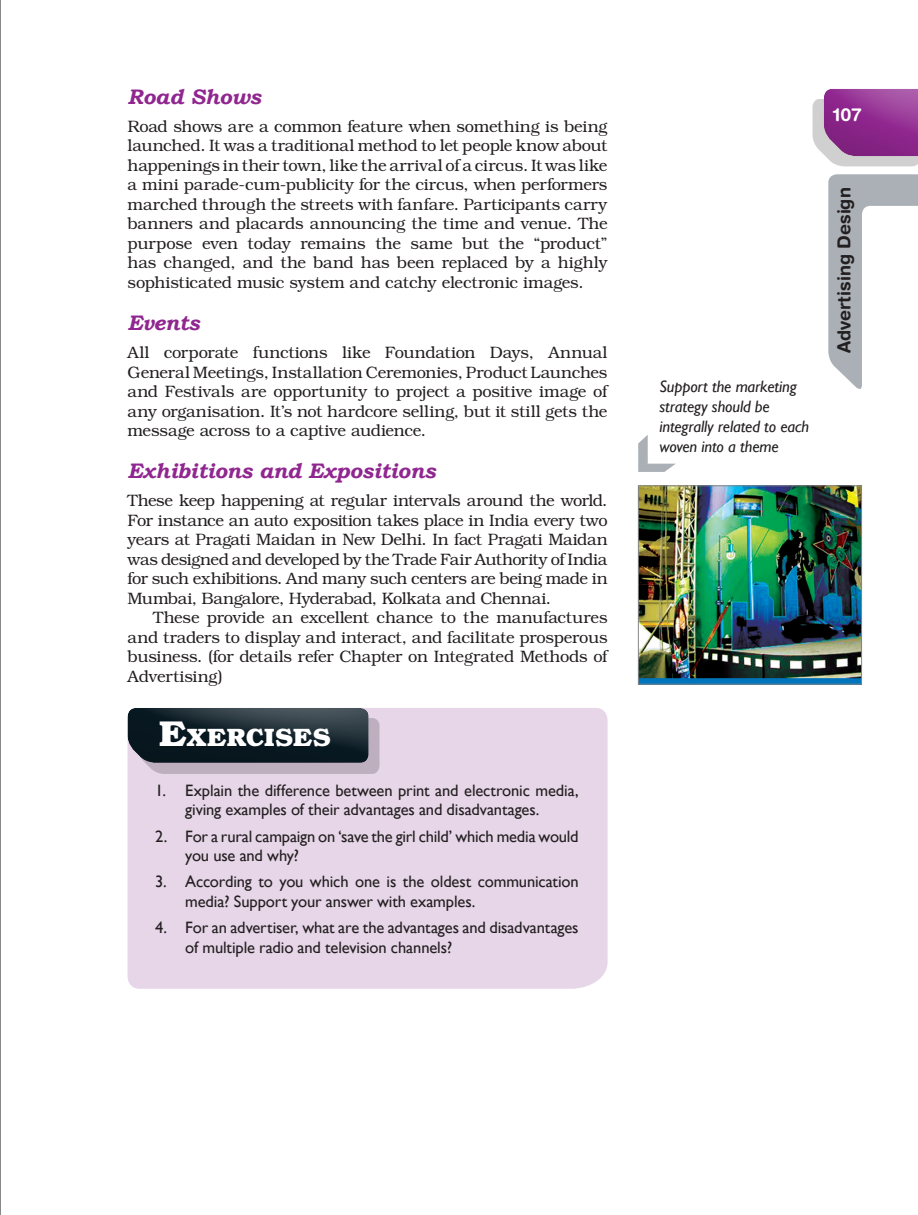
<style>
.page{position:relative;width:918px;height:1215px;background:#fff}
.page>*{position:absolute;margin:0;border:0;box-sizing:border-box;transform-origin:0 0}
.t1{font:700 25.2px "Bookman";color:#fff}
.t2{font:italic 700 21px "Bookman Old Style";letter-spacing:-.01em;color:#90268f}
.t3{font:700 18px "Helvetica Rounded LT Std";color:#231f20}
.t4{font:700 18px "Helvetica Rounded LT Std";color:#fff}
.t5{font:300 16.5px/19.5px "Bookman Std";letter-spacing:-.015em;color:#231f20;text-align:justify}
.t6{font:16.5px/19.5px "Gill Sans";letter-spacing:-.01em;color:#231f20}
.t7{font:italic 16.5px/19.8px "Gill Sans";letter-spacing:-.01em;color:#231f20}
.s1{font-size:36px}
</style>
<div class="page">
<svg style="left:828px;top:174px;width:90px;height:215px"></svg>
<div style="left:813px;top:99px;width:105px;height:67px;background:#231f20;opacity:.21"></div>
<div style="left:824px;top:88px;width:94px;height:70px;background:#231f20;opacity:.22"></div>
<hr style="left:0;top:0;width:1px;height:1215px;background:#616164">
<img style="left:640px;top:487px;width:220px;height:196px">
<div style="left:638px;top:485px;width:224px;height:200px;border:1px solid #848689"></div>
<svg style="left:638px;top:435px;width:38px;height:37px"></svg>
<div style="left:128px;top:708px;width:480px;height:281px;background:#e6d6e8"></div>
<div style="left:138px;top:718px;width:241px;height:55px;background:#bdafbe"></div>
<div style="left:127px;top:707px;width:243px;height:58px;background:#231f20;opacity:.22"></div>
<p class="t2" style="left:128px;top:81px;width:135px">Road Shows</p>
<p class="t5" style="left:128px;top:117px;width:482px">Road shows are a common feature when something is being launched. It was a traditional method to let people know about happenings in their town, like the arrival of a circus. It was like a mini parade-cum-publicity for the circus, when performers marched through the streets with fanfare. Participants carry banners and placards announcing the time and venue. The purpose even today remains the same but the “product” has changed, and the band has been replaced by a highly sophisticated music system and catchy electronic images.</p>
<p class="t2" style="left:128px;top:307px;width:74px">Events</p>
<p class="t5" style="left:127px;top:343px;width:482px">All corporate functions like Foundation Days, Annual General Meetings, Installation Ceremonies, Product Launches and Festivals are opportunity to project a positive image of any organisation. It’s not hardcore selling, but it still gets the message across to a captive audience.</p>
<p class="t2" style="left:128px;top:456px;width:309px">Exhibitions and Expositions</p>
<p class="t5" style="left:128px;top:491px;width:482px">These keep happening at regular intervals around the world.<br>For instance an auto exposition takes place in India every two years at Pragati Maidan in New Delhi. In fact Pragati Maidan was designed and developed by the Trade Fair Authority of India for such exhibitions. And many such centers are being made in Mumbai, Bangalore, Hyderabad, Kolkata and Chennai.</p>
<p class="t5" style="left:128px;top:608px;width:482px;text-indent:26px">These provide an excellent chance to the manufactures and traders to display and interact, and facilitate prosperous business. (for details refer Chapter on Integrated Methods of Advertising)</p>
<h1 class="t1" style="left:159px;top:722px;width:174px"><span class="s1">E</span>XERCISES</h1>
<p class="t6" style="left:155px;top:780px;width:425px;text-align:center">1. Explain the difference between print and electronic media, giving examples of their advantages and disadvantages.</p>
<p class="t6" style="left:185px;top:826px;width:395px;text-indent:-30px">2. For a rural campaign on ‘save the girl child’ which media would you use and why?</p>
<p class="t6" style="left:185px;top:872px;width:395px;text-indent:-30px">3. According to you which one is the oldest communication media? Support your answer with examples.</p>
<p class="t6" style="left:185px;top:918px;width:395px;text-indent:-30px">4. For an advertiser, what are the advantages and disadvantages of multiple radio and television channels?</p>
<p class="t4" style="left:833px;top:103px;width:30px">107</p>
<p class="t7" style="left:659px;top:377px;width:151px">Support the marketing strategy should be integrally related to each woven into a theme</p>
<p class="t3" style="left:833px;top:353px;width:167px;rotate:-90deg">Advertising Design</p>
</div>
